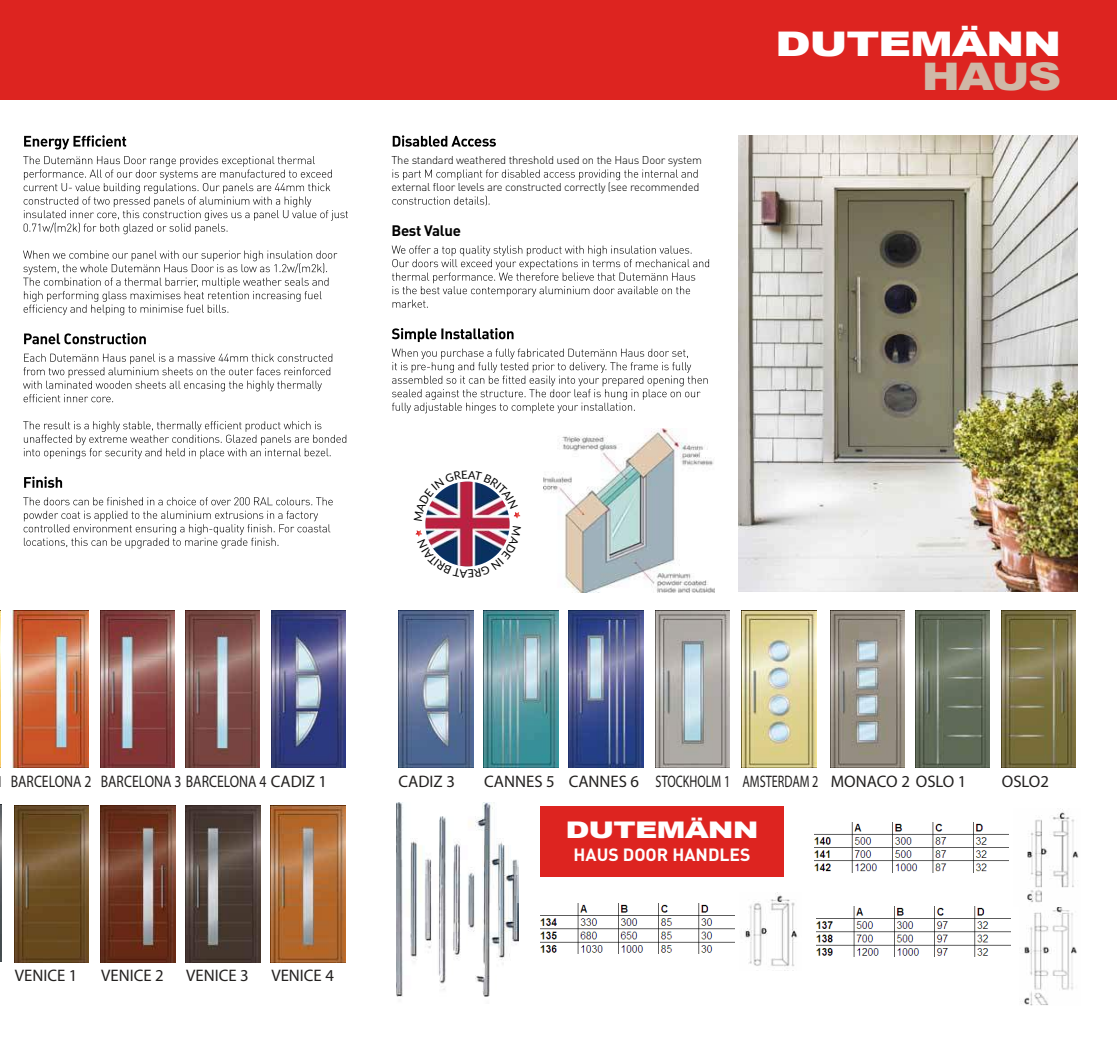
<style>
.page{position:relative;width:1117px;height:1053px;background:#fff}
.page>*{position:absolute;margin:0;border:0;box-sizing:border-box;transform-origin:0 0}
.t1{font:900 38px "Arial";color:#d0b8a7;scale:1.21 1}
.t2{font:900 33.88px "Arial";letter-spacing:-.03em;color:#fff;scale:1.35 1}
.t3{font:900 22.88px "Arial";letter-spacing:-.03em;color:#fff;scale:1.35 1}
.t4{font:700 17.5px "DIN Pro";color:#fff}
.t5{font:300 16.75px "Myriad Pro";color:#232120}
.t6{font:300 16.75px "Myriad Pro";color:#232120;scale:.82 1}
.t7{font:300 16.75px "Myriad Pro";color:#232120;scale:.73 1}
.t8{font:700 15px "DIN Pro";letter-spacing:-.02em;color:#000}
.t9{font:300 11.25px "DIN Pro";letter-spacing:-.02em;color:#000}
</style>
<div class="page">
<div style="left:0;top:0;width:1116px;height:100px;background:#dd2420"></div>
<img style="left:738px;top:135px;width:338px;height:456px">
<svg style="left:24px;top:135px;width:102px;height:14px"></svg>
<svg style="left:23px;top:156px;width:325px;height:78px"></svg>
<svg style="left:23px;top:250px;width:314px;height:65px"></svg>
<svg style="left:24px;top:333px;width:122px;height:11px"></svg>
<svg style="left:23px;top:353px;width:309px;height:49px"></svg>
<svg style="left:23px;top:421px;width:323px;height:38px"></svg>
<svg style="left:24px;top:476px;width:38px;height:12px"></svg>
<svg style="left:23px;top:497px;width:309px;height:51px"></svg>
<svg style="left:392px;top:135px;width:104px;height:12px"></svg>
<svg style="left:392px;top:169px;width:305px;height:11px"></svg>
<svg style="left:392px;top:195px;width:97px;height:11px"></svg>
<svg style="left:391px;top:245px;width:318px;height:63px"></svg>
<svg style="left:391px;top:328px;width:122px;height:14px"></svg>
<svg style="left:391px;top:348px;width:316px;height:65px"></svg>
<img style="left:0;top:610px;width:1px;height:157px">
<img style="left:10px;top:610px;width:78px;height:157px">
<img style="left:100px;top:610px;width:75px;height:157px">
<img style="left:185px;top:610px;width:75px;height:157px">
<img style="left:271px;top:610px;width:75px;height:157px">
<img style="left:398px;top:610px;width:75px;height:157px">
<img style="left:568px;top:610px;width:75px;height:157px">
<img style="left:483px;top:610px;width:75px;height:157px">
<img style="left:830px;top:610px;width:74px;height:157px">
<img style="left:915px;top:610px;width:74px;height:157px">
<img style="left:1001px;top:610px;width:74px;height:157px">
<img style="left:0;top:804px;width:1px;height:157px">
<img style="left:741px;top:610px;width:75px;height:157px">
<img style="left:655px;top:610px;width:74px;height:157px">
<img style="left:14px;top:805px;width:75px;height:157px">
<img style="left:101px;top:805px;width:74px;height:157px">
<img style="left:186px;top:805px;width:74px;height:157px">
<img style="left:271px;top:805px;width:74px;height:157px">
<img style="left:543px;top:429px;width:171px;height:163px">
<img style="left:540px;top:903px;width:194px;height:50px">
<img style="left:816px;top:906px;width:193px;height:50px">
<img style="left:814px;top:822px;width:193px;height:50px">
<img style="left:745px;top:892px;width:53px;height:75px">
<img style="left:1024px;top:907px;width:53px;height:98px">
<img style="left:1027px;top:808px;width:52px;height:95px">
<div style="left:540px;top:805px;width:243px;height:71px;background:#dd2420"></div>
<img style="left:396px;top:802px;width:122px;height:195px">
<img style="left:415px;top:481px;width:106px;height:86px">
<p class="t9" style="left:391px;top:152px;width:312px">The standard weathered threshold used on the Haus Door system</p>
<p class="t9" style="left:391px;top:179px;width:309px">external floor levels are constructed correctly (see recommended</p>
<h3 class="t8" style="left:391px;top:220px;width:71px">Best Value</h3>
<h2 class="t2" style="left:774px;top:19px;width:213px">DUTEMÄNN</h2>
<h1 class="t1" style="left:921px;top:49px;width:117px">HAUS</h1>
<h3 class="t7" style="left:655px;top:770px;width:224px">STOCKHOLM 1 AMSTERDAM 2</h3>
<h3 class="t6" style="left:11px;top:771px;width:387px">BARCELONA 2 BARCELONA 3 BARCELONA 4 CADIZ 1</h3>
<h3 class="t5" style="left:484px;top:771px;width:72px">CANNES 5</h3>
<h3 class="t5" style="left:830px;top:771px;width:137px">MONACO 2 OSLO 1</h3>
<h3 class="t5" style="left:1001px;top:771px;width:49px">OSLO2</h3>
<h3 class="t5" style="left:398px;top:771px;width:58px">CADIZ 3</h3>
<h3 class="t5" style="left:568px;top:771px;width:72px">CANNES 6</h3>
<h3 class="t3" style="left:565px;top:813px;width:145px">DUTEMÄNN</h3>
<h3 class="t5" style="left:15px;top:965px;width:64px">VENICE 1</h3>
<h3 class="t5" style="left:101px;top:965px;width:64px">VENICE 2</h3>
<h3 class="t5" style="left:186px;top:965px;width:64px">VENICE 3</h3>
<h3 class="t5" style="left:271px;top:965px;width:64px">VENICE 4</h3>
<h3 class="t4" style="left:573px;top:842px;width:178px">HAUS DOOR HANDLES</h3>
</div>
